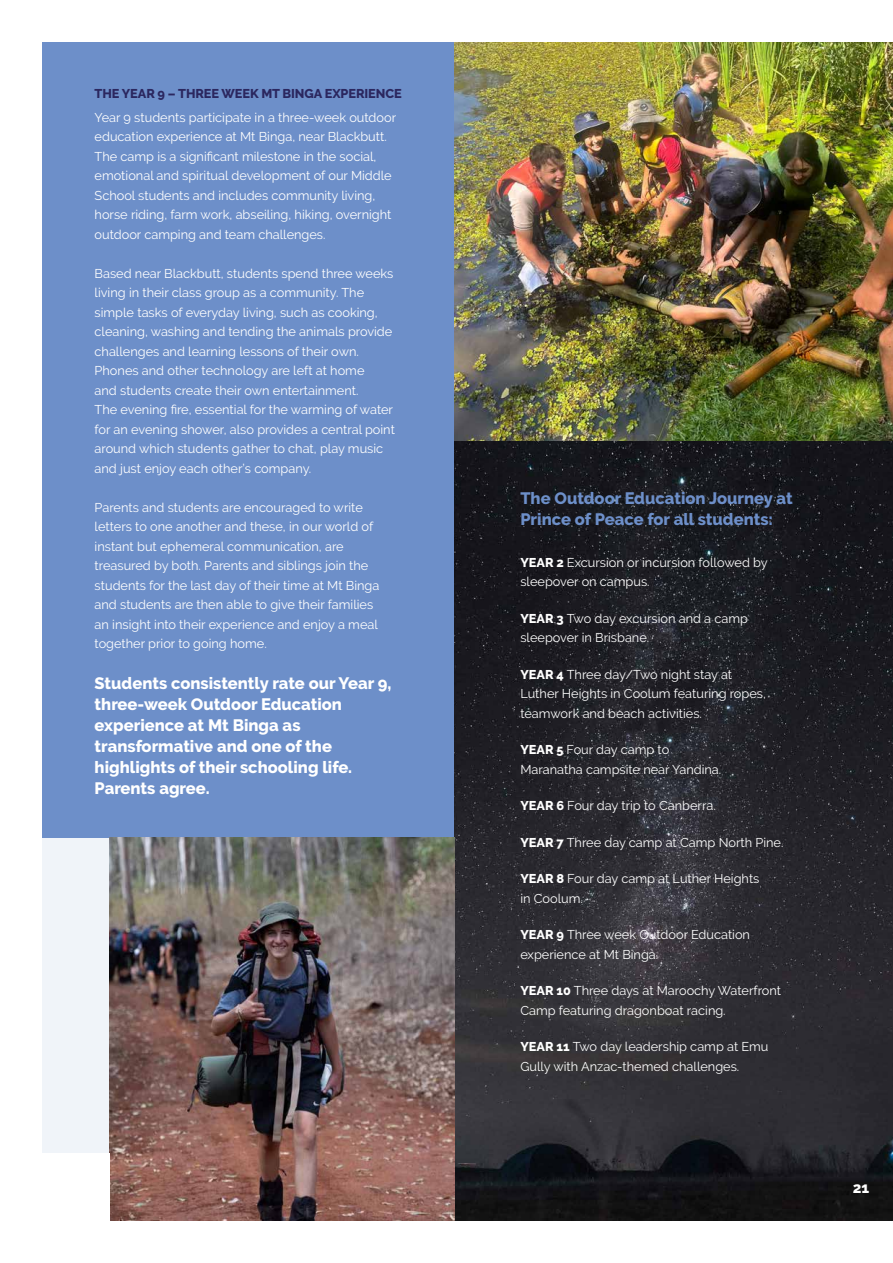
<style>
.page{position:relative;width:893px;height:1263px;background:#fff}
.page>*{position:absolute;margin:0;border:0;box-sizing:border-box;transform-origin:0 0}
.t1{font:800 16.5px/21px "Raleway";color:#fff}
.t2{font:800 16.5px/21px "Raleway";color:#6d8fc9}
.t3{font:800 15px "Raleway";color:#fff}
.t4{font:12.75px/19.5px "Raleway";color:#fff}
.t5{font:800 12.75px "Raleway";letter-spacing:-.005em;color:#2b275f}
.s1{font-weight:800}
</style>
<div class="page">
<div style="left:43px;top:43px;width:850px;height:1177px;background:#f0f4f9"></div>
<div style="left:42px;top:43px;width:412px;height:795px;background:#6d8fc9"></div>
<img style="left:454px;top:43px;width:439px;height:398px">
<svg style="left:454px;top:441px;width:439px;height:779px;background:#25242a"></svg>
<img style="left:109px;top:838px;width:345px;height:382px">
<div style="left:0;top:1154px;width:109px;height:109px;background:#fff"></div>
<p class="t5" style="left:95px;top:86px;width:309px">THE YEAR 9 – THREE WEEK MT BINGA EXPERIENCE</p>
<p class="t4" style="left:95px;top:108px;width:303px">Year 9 students participate in a three-week outdoor education experience at Mt Binga, near Blackbutt.<br>The camp is a significant milestone in the social, emotional and spiritual development of our Middle School students and includes community living, horse riding, farm work, abseiling, hiking, overnight outdoor camping and team challenges.</p>
<p class="t4" style="left:95px;top:264px;width:302px">Based near Blackbutt, students spend three weeks living in their class group as a community. The simple tasks of everyday living, such as cooking, cleaning, washing and tending the animals provide challenges and learning lessons of their own.<br>Phones and other technology are left at home<br>and students create their own entertainment.<br>The evening fire, essential for the warming of water for an evening shower, also provides a central point around which students gather to chat, play music and just enjoy each other’s company.</p>
<p class="t4" style="left:95px;top:498px;width:286px">Parents and students are encouraged to write letters to one another and these, in our world of instant but ephemeral communication, are treasured by both. Parents and siblings join the students for the last day of their time at Mt Binga and students are then able to give their families an insight into their experience and enjoy a meal together prior to going home.</p>
<p class="t1" style="left:95px;top:673px;width:298px">Students consistently rate our Year 9, three-week Outdoor Education experience at Mt Binga as transformative and one of the highlights of their schooling life.<br>Parents agree.</p>
<p class="t2" style="left:520px;top:488px;width:274px">The Outdoor Education Journey at<br>Prince of Peace for all students:</p>
<p class="t4" style="left:520px;top:553px;width:249px"><span class="s1">YEAR 2</span> Excursion or incursion followed by sleepover on campus.</p>
<p class="t4" style="left:520px;top:609px;width:229px"><span class="s1">YEAR 3</span> Two day excursion and a camp sleepover in Brisbane.</p>
<p class="t4" style="left:520px;top:665px;width:247px"><span class="s1">YEAR 4</span> Three day/Two night stay at<br>Luther Heights in Coolum featuring ropes, teamwork and beach activities.</p>
<p class="t4" style="left:520px;top:740px;width:202px"><span class="s1">YEAR 5</span> Four day camp to<br>Maranatha campsite near Yandina.</p>
<p class="t4" style="left:520px;top:796px;width:197px"><span class="s1">YEAR 6</span> Four day trip to Canberra.</p>
<p class="t4" style="left:520px;top:833px;width:265px"><span class="s1">YEAR 7</span> Three day camp at Camp North Pine.</p>
<p class="t4" style="left:520px;top:869px;width:241px"><span class="s1">YEAR 8</span> Four day camp at Luther Heights in Coolum.</p>
<p class="t4" style="left:520px;top:925px;width:231px"><span class="s1">YEAR 9</span> Three week Outdoor Education experience at Mt Binga.</p>
<p class="t4" style="left:520px;top:981px;width:262px"><span class="s1">YEAR 10</span> Three days at Maroochy Waterfront<br>Camp featuring dragonboat racing.</p>
<p class="t4" style="left:520px;top:1037px;width:250px"><span class="s1">YEAR 11</span> Two day leadership camp at Emu<br>Gully with Anzac-themed challenges.</p>
<p class="t3" style="left:853px;top:1180px;width:18px">21</p>
</div>
